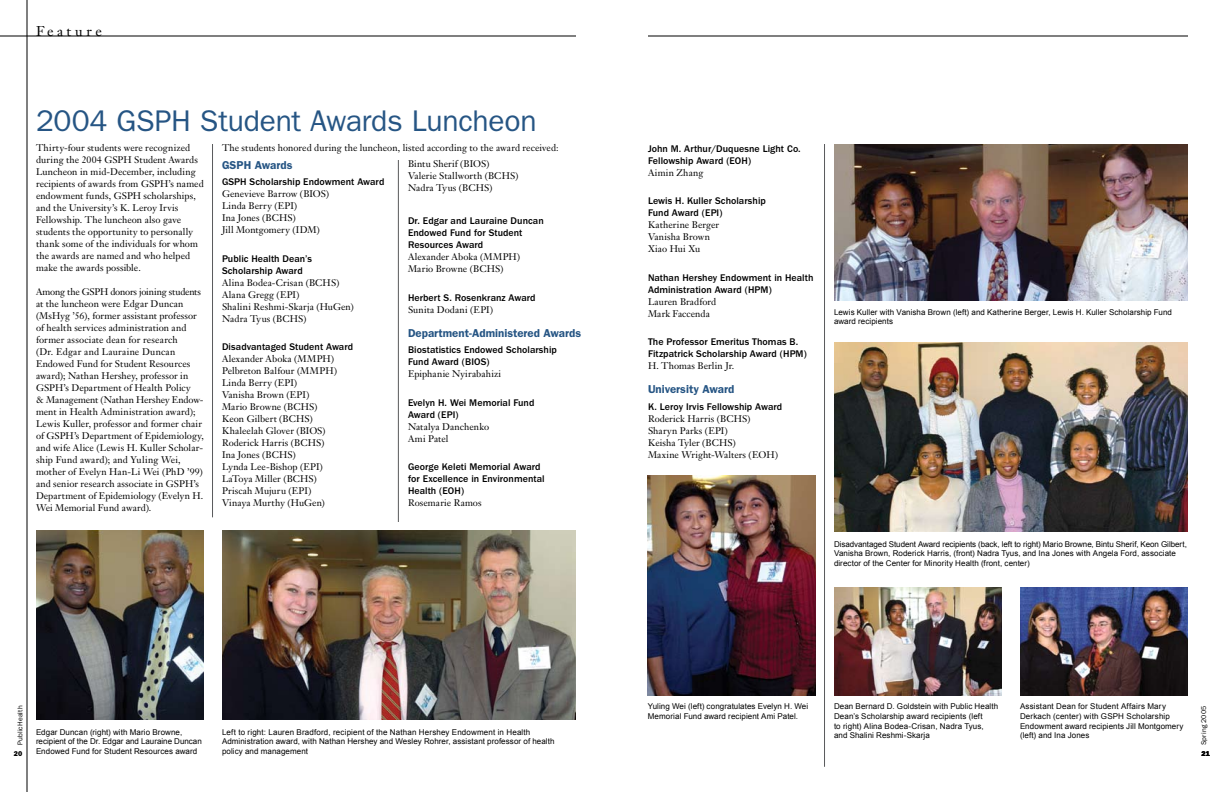
<style>
.page{position:relative;width:1224px;height:792px;background:#fff}
.page>*{position:absolute;margin:0;border:0;box-sizing:border-box;transform-origin:0 0}
.t1{font:30px "Franklin Gothic";letter-spacing:-.01em;color:#265584}
.t2{font:14px "Janson Text";letter-spacing:.245em;color:#000}
.t3{font:600 11.5px "Franklin Gothic";color:#265584}
.t4{font:500 10px/12px "Franklin Gothic";letter-spacing:.005em;color:#000}
.t5{font:9.5px/12px "Janson Text";letter-spacing:.005em;color:#000}
.t6{font:9.5px "Janson Text";letter-spacing:.025em;color:#000}
.t7{font:8px/9.6px "Arial";letter-spacing:.01em;color:#000}
.t8{font:7px "Franklin Gothic";letter-spacing:.02em;color:#000}
.t9{font:800 7px "Franklin Gothic";color:#000}
</style>
<div class="page">
<hr style="left:0;top:36px;width:576px;height:1px;background:#000">
<hr style="left:27px;top:0;width:1px;height:792px;background:#000">
<hr style="left:648px;top:36px;width:540px;height:1px;background:#000">
<img style="left:834px;top:342px;width:354px;height:190px">
<img style="left:36px;top:531px;width:168px;height:189px">
<hr style="left:212px;top:144px;width:1px;height:373px;background:#58595b">
<img style="left:834px;top:144px;width:354px;height:156px">
<img style="left:1020px;top:588px;width:168px;height:108px">
<img style="left:834px;top:588px;width:168px;height:108px">
<hr style="left:398px;top:160px;width:1px;height:362px;background:#58595b">
<hr style="left:824px;top:144px;width:1px;height:623px;background:#58595b">
<img style="left:222px;top:530px;width:354px;height:190px">
<img style="left:648px;top:475px;width:168px;height:221px">
<h2 class="t2" style="left:36px;top:22px;width:67px">Feature</h2>
<h1 class="t1" style="left:36px;top:103px;width:502px">2004 GSPH Student Awards Luncheon</h1>
<p class="t5" style="left:408px;top:158px;width:112px">Bintu Sherif (BIOS)<br>Valerie Stallworth (BCHS)<br>Nadra Tyus (BCHS)</p>
<p class="t4" style="left:408px;top:215px;width:137px">Dr. Edgar and Lauraine Duncan<br>Endowed Fund for Student<br>Resources Award</p>
<p class="t5" style="left:408px;top:251px;width:114px">Alexander Aboka (MMPH)<br>Mario Browne (BCHS)</p>
<p class="t4" style="left:408px;top:292px;width:129px">Herbert S. Rosenkranz Award</p>
<p class="t5" style="left:408px;top:304px;width:87px">Sunita Dodani (EPI)</p>
<p class="t3" style="left:408px;top:326px;width:175px">Department-Administered Awards</p>
<p class="t4" style="left:408px;top:344px;width:150px">Biostatistics Endowed Scholarship<br>Fund Award (BIOS)</p>
<p class="t5" style="left:408px;top:368px;width:95px">Epiphanie Nyirabahizi</p>
<p class="t4" style="left:408px;top:397px;width:128px">Evelyn H. Wei Memorial Fund<br>Award (EPI)</p>
<p class="t5" style="left:408px;top:421px;width:83px">Natalya Danchenko<br>Ami Patel</p>
<p class="t4" style="left:408px;top:461px;width:138px">George Keleti Memorial Award for Excellence in Environmental<br>Health (EOH)</p>
<p class="t5" style="left:408px;top:497px;width:75px">Rosemarie Ramos</p>
<p class="t5" style="left:36px;top:142px;width:169px">Thirty-four students were recognized during the 2004 GSPH Student Awards Luncheon in mid-December, including recipients of awards from GSPH’s named endowment funds, GSPH scholarships, and the University’s K. Leroy Irvis Fellowship. The luncheon also gave students the opportunity to personally thank some of the individuals for whom the awards are named and who helped make the awards possible.</p>
<p class="t5" style="left:36px;top:286px;width:169px">Among the GSPH donors joining students at the luncheon were Edgar Duncan (MsHyg ’56), former assistant professor of health services administration and former associate dean for research<br>(Dr. Edgar and Lauraine Duncan Endowed Fund for Student Resources award); Nathan Hershey, professor in GSPH’s Department of Health Policy<br>&amp; Management (Nathan Hershey Endow&shy;ment in Health Administration award); Lewis Kuller, professor and former chair of GSPH’s Department of Epidemiology, and wife Alice (Lewis H. Kuller Scholar&shy;ship Fund award); and Yuling Wei, mother of Evelyn Han-Li Wei (PhD ’99) and senior research associate in GSPH’s Department of Epidemiology (Evelyn H.<br>Wei Memorial Fund award).</p>
<p class="t5" style="left:222px;top:142px;width:338px">The students honored during the luncheon, listed according to the award received:</p>
<p class="t3" style="left:222px;top:158px;width:72px">GSPH Awards</p>
<p class="t4" style="left:222px;top:176px;width:164px">GSPH Scholarship Endowment Award</p>
<p class="t5" style="left:222px;top:188px;width:109px">Genevieve Barrow (BIOS)<br>Linda Berry (EPI)<br>Ina Jones (BCHS)<br>Jill Montgomery (IDM)</p>
<p class="t4" style="left:222px;top:252px;width:91px">Public Health Dean’s<br>Scholarship Award</p>
<p class="t5" style="left:222px;top:276px;width:133px">Alina Bodea-Crisan (BCHS)<br>Alana Gregg (EPI)<br>Shalini Reshmi-Skarja (HuGen)<br>Nadra Tyus (BCHS)</p>
<p class="t4" style="left:222px;top:341px;width:133px">Disadvantaged Student Award</p>
<p class="t5" style="left:222px;top:353px;width:117px">Alexander Aboka (MMPH)<br>Pelbreton Balfour (MMPH)<br>Linda Berry (EPI)<br>Vanisha Brown (EPI)<br>Mario Browne (BCHS)<br>Keon Gilbert (BCHS)<br>Khaleelah Glover (BIOS)<br>Roderick Harris (BCHS)<br>Ina Jones (BCHS)<br>Lynda Lee-Bishop (EPI)<br>LaToya Miller (BCHS)<br>Priscah Mujuru (EPI)<br>Vinaya Murthy (HuGen)</p>
<p class="t8" style="left:16px;top:745px;width:41px;rotate:-90deg">PublicHealth</p>
<p class="t9" style="left:14px;top:750px;width:10px">20</p>
<p class="t7" style="left:36px;top:727px;width:167px">Edgar Duncan (right) with Mario Browne, recipient of the Dr. Edgar and Lauraine Duncan<br>Endowed Fund for Student Resources award</p>
<p class="t7" style="left:222px;top:727px;width:334px">Left to right: Lauren Bradford, recipient of the Nathan Hershey Endowment in Health<br>Administration award, with Nathan Hershey and Wesley Rohrer, assistant professor of health policy and management</p>
<p class="t4" style="left:648px;top:142px;width:154px">John M. Arthur/Duquesne Light Co.<br>Fellowship Award (EOH)</p>
<p class="t6" style="left:648px;top:166px;width:57px">Aimin Zhang</p>
<p class="t4" style="left:648px;top:195px;width:119px">Lewis H. Kuller Scholarship<br>Fund Award (EPI)</p>
<p class="t5" style="left:648px;top:219px;width:73px">Katherine Berger<br>Vanisha Brown<br>Xiao Hui Xu</p>
<p class="t4" style="left:648px;top:271px;width:167px">Nathan Hershey Endowment in Health<br>Administration Award (HPM)</p>
<p class="t5" style="left:648px;top:295px;width:70px">Lauren Bradford<br>Mark Faccenda</p>
<p class="t4" style="left:648px;top:336px;width:160px">The Professor Emeritus Thomas B.<br>Fitzpatrick Scholarship Award (HPM)</p>
<p class="t5" style="left:648px;top:360px;width:88px">H. Thomas Berlin Jr.</p>
<p class="t3" style="left:648px;top:382px;width:88px">University Award</p>
<p class="t4" style="left:648px;top:400px;width:136px">K. Leroy Irvis Fellowship Award</p>
<p class="t5" style="left:648px;top:412px;width:132px">Roderick Harris (BCHS)<br>Sharyn Parks (EPI)<br>Keisha Tyler (BCHS)<br>Maxine Wright-Walters (EOH)</p>
<p class="t7" style="left:834px;top:307px;width:340px">Lewis Kuller with Vanisha Brown (left) and Katherine Berger, Lewis H. Kuller Scholarship Fund award recipients</p>
<p class="t7" style="left:834px;top:539px;width:354px">Disadvantaged Student Award recipients (back, left to right) Mario Browne, Bintu Sherif, Keon Gilbert,<br>Vanisha Brown, Roderick Harris, (front) Nadra Tyus, and Ina Jones with Angela Ford, associate director of the Center for Minority Health (front, center)</p>
<p class="t7" style="left:648px;top:702px;width:162px">Yuling Wei (left) congratulates Evelyn H. Wei<br>Memorial Fund award recipient Ami Patel.</p>
<p class="t7" style="left:834px;top:702px;width:166px">Dean Bernard D. Goldstein with Public Health Dean’s Scholarship award recipients (left<br>to right) Alina Bodea-Crisan, Nadra Tyus, and Shalini Reshmi-Skarja</p>
<p class="t7" style="left:1020px;top:702px;width:165px">Assistant Dean for Student Affairs Mary Derkach (center) with GSPH Scholarship Endowment award recipients Jill Montgomery (left) and Ina Jones</p>
<p class="t8" style="left:1200px;top:745px;width:41px;rotate:-90deg">Spring 2005</p>
<p class="t9" style="left:1202px;top:749px;width:6px">21</p>
</div>
